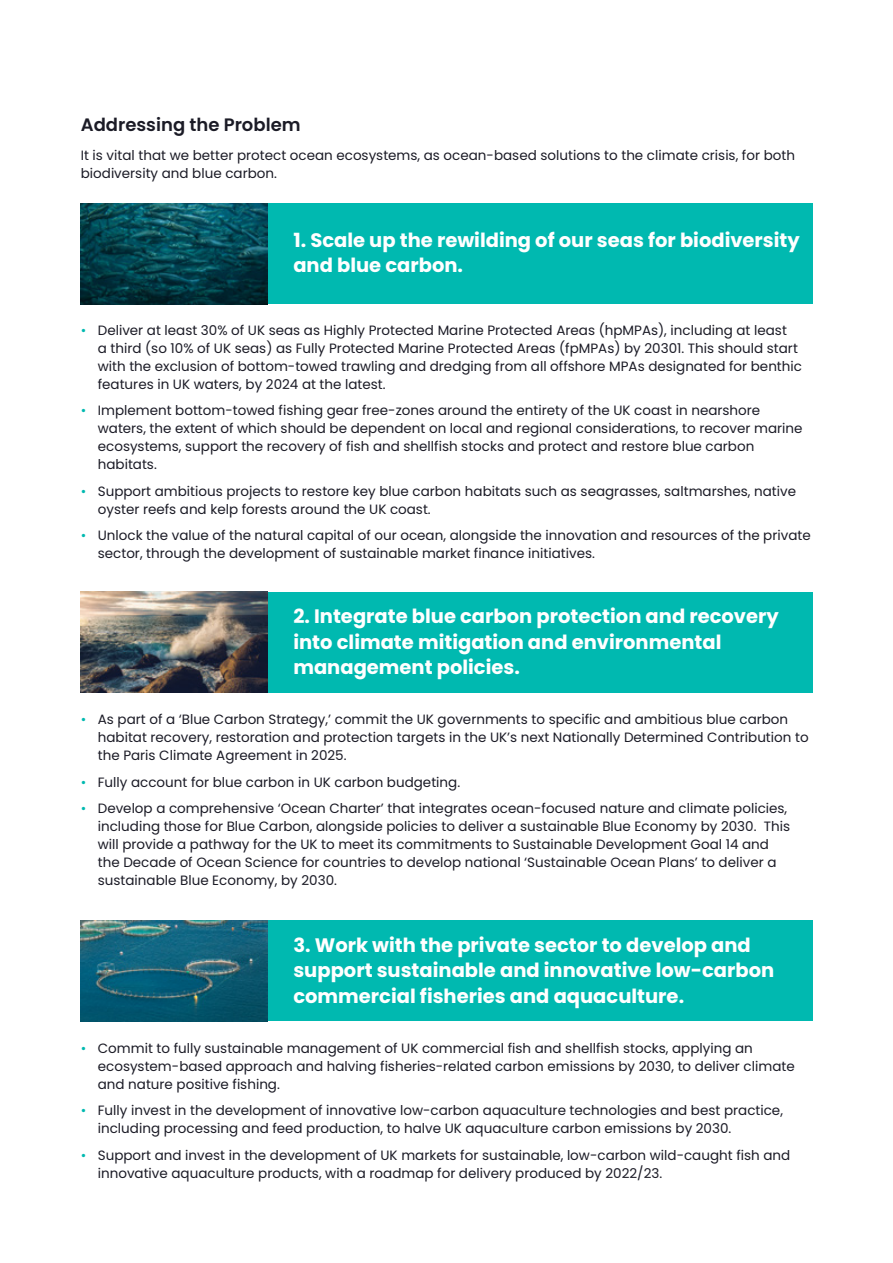
<style>
.page{position:relative;width:893px;height:1263px;background:#fff}
.page>*{position:absolute;margin:0;border:0;box-sizing:border-box;transform-origin:0 0}
.t1{font:700 19.5px/25.5px "Poppins";color:#fff}
.t2{font:600 18px "Poppins";color:#1b1b26}
.t3{font:13.5px/18px "Poppins";color:#1b1b26}
.s1{color:#00b9b0}
</style>
<div class="page">
<div style="left:268px;top:203px;width:544px;height:101px;background:#00b9b0"></div>
<img style="left:81px;top:203px;width:187px;height:101px">
<div style="left:268px;top:592px;width:544px;height:101px;background:#00b9b0"></div>
<div style="left:268px;top:920px;width:544px;height:101px;background:#00b9b0"></div>
<img style="left:81px;top:592px;width:187px;height:101px">
<img style="left:81px;top:920px;width:187px;height:101px">
<h2 class="t2" style="left:81px;top:114px;width:221px">Addressing the Problem</h2>
<p class="t3" style="left:81px;top:147px;width:716px">It is vital that we better protect ocean ecosystems, as ocean-based solutions to the climate crisis, for both biodiversity and blue carbon.</p>
<h1 class="t1" style="left:293px;top:227px;width:508px">1. Scale up the rewilding of our seas for biodiversity and blue carbon.</h1>
<p class="t3" style="left:98px;top:321px;width:706px;text-indent:-17px"><span class="s1">•</span> Deliver at least 30% of UK seas as Highly Protected Marine Protected Areas (hpMPAs), including at least<br>a third (so 10% of UK seas) as Fully Protected Marine Protected Areas (fpMPAs) by 20301. This should start with the exclusion of bottom-towed trawling and dredging from all offshore MPAs designated for benthic features in UK waters, by 2024 at the latest.</p>
<p class="t3" style="left:98px;top:401px;width:706px;text-indent:-17px"><span class="s1">•</span> Implement bottom-towed fishing gear free-zones around the entirety of the UK coast in nearshore waters, the extent of which should be dependent on local and regional considerations, to recover marine ecosystems, support the recovery of fish and shellfish stocks and protect and restore blue carbon habitats.</p>
<p class="t3" style="left:98px;top:482px;width:700px;text-indent:-17px"><span class="s1">•</span> Support ambitious projects to restore key blue carbon habitats such as seagrasses, saltmarshes, native oyster reefs and kelp forests around the UK coast.</p>
<p class="t3" style="left:98px;top:526px;width:714px;text-indent:-17px"><span class="s1">•</span> Unlock the value of the natural capital of our ocean, alongside the innovation and resources of the private sector, through the development of sustainable market finance initiatives.</p>
<h1 class="t1" style="left:293px;top:604px;width:487px">2. Integrate blue carbon protection and recovery into climate mitigation and environmental management policies.</h1>
<p class="t3" style="left:98px;top:711px;width:712px;text-indent:-17px"><span class="s1">•</span> As part of a ‘Blue Carbon Strategy,’ commit the UK governments to specific and ambitious blue carbon habitat recovery, restoration and protection targets in the UK’s next Nationally Determined Contribution to the Paris Climate Agreement in 2025.</p>
<p class="t3" style="left:81px;top:773px;width:381px"><span class="s1">•</span> Fully account for blue carbon in UK carbon budgeting.</p>
<p class="t3" style="left:98px;top:800px;width:694px;text-indent:-17px"><span class="s1">•</span> Develop a comprehensive ‘Ocean Charter’ that integrates ocean-focused nature and climate policies, including those for Blue Carbon, alongside policies to deliver a sustainable Blue Economy by 2030. This will provide a pathway for the UK to meet its commitments to Sustainable Development Goal 14 and the Decade of Ocean Science for countries to develop national ‘Sustainable Ocean Plans’ to deliver a sustainable Blue Economy, by 2030.</p>
<h1 class="t1" style="left:293px;top:932px;width:482px">3. Work with the private sector to develop and support sustainable and innovative low-carbon commercial fisheries and aquaculture.</h1>
<p class="t3" style="left:98px;top:1039px;width:698px;text-indent:-17px"><span class="s1">•</span> Commit to fully sustainable management of UK commercial fish and shellfish stocks, applying an ecosystem-based approach and halving fisheries-related carbon emissions by 2030, to deliver climate and nature positive fishing.</p>
<p class="t3" style="left:98px;top:1102px;width:687px;text-indent:-17px"><span class="s1">•</span> Fully invest in the development of innovative low-carbon aquaculture technologies and best practice, including processing and feed production, to halve UK aquaculture carbon emissions by 2030.</p>
<p class="t3" style="left:98px;top:1146px;width:694px;text-indent:-17px"><span class="s1">•</span> Support and invest in the development of UK markets for sustainable, low-carbon wild-caught fish and innovative aquaculture products, with a roadmap for delivery produced by 2022/23.</p>
</div>
